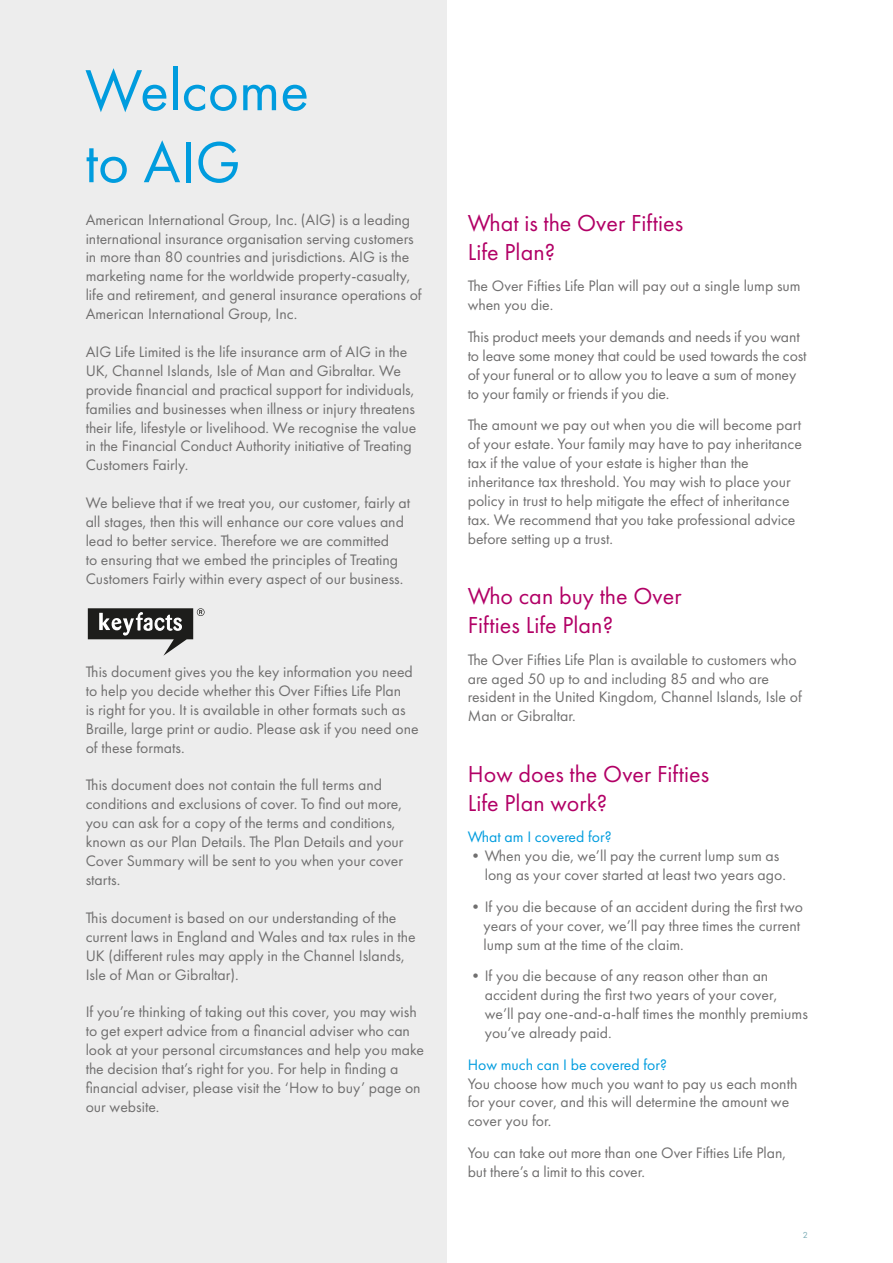
<style>
.page{position:relative;width:893px;height:1263px;background:#fff}
.page>*{position:absolute;margin:0;border:0;box-sizing:border-box;transform-origin:0 0}
.t1{font:60px/72px "Futura PT";color:#009cde}
.t2{font:24px/28.8px "Futura PT";letter-spacing:.005em;color:#b20066}
.t3{font:15.75px/18.9px "Futura PT";color:#706f6f}
.t4{font:15.75px "Futura PT";color:#009cde}
.t5{font:9px "Futura PT";color:#7bacb5}
</style>
<div class="page">
<div style="left:0;top:0;width:446px;height:1263px;background:#ededed"></div>
<svg style="left:88px;top:608px;width:117px;height:48px"></svg>
<h1 class="t1" style="left:85px;top:54px;width:226px">Welcome to AIG</h1>
<p class="t3" style="left:86px;top:210px;width:338px">American International Group, Inc. (AIG) is a leading international insurance organisation serving customers in more than 80 countries and jurisdictions. AIG is the marketing name for the worldwide property-casualty, life and retirement, and general insurance operations of American International Group, Inc.</p>
<p class="t3" style="left:86px;top:342px;width:332px">AIG Life Limited is the life insurance arm of AIG in the UK, Channel Islands, Isle of Man and Gibraltar. We provide financial and practical support for individuals, families and businesses when illness or injury threatens their life, lifestyle or livelihood. We recognise the value in the Financial Conduct Authority initiative of Treating Customers Fairly.</p>
<p class="t3" style="left:86px;top:493px;width:326px">We believe that if we treat you, our customer, fairly at all stages, then this will enhance our core values and lead to better service. Therefore we are committed<br>to ensuring that we embed the principles of Treating Customers Fairly within every aspect of our business.</p>
<p class="t3" style="left:86px;top:662px;width:335px">This document gives you the key information you need to help you decide whether this Over Fifties Life Plan<br>is right for you. It is available in other formats such as Braille, large print or audio. Please ask if you need one of these formats.</p>
<p class="t3" style="left:86px;top:776px;width:319px">This document does not contain the full terms and conditions and exclusions of cover. To find out more, you can ask for a copy of the terms and conditions, known as our Plan Details. The Plan Details and your Cover Summary will be sent to you when your cover starts.</p>
<p class="t3" style="left:86px;top:908px;width:331px">This document is based on our understanding of the current laws in England and Wales and tax rules in the UK (different rules may apply in the Channel Islands, Isle of Man or Gibraltar).</p>
<p class="t3" style="left:86px;top:1002px;width:340px">If you’re thinking of taking out this cover, you may wish to get expert advice from a financial adviser who can look at your personal circumstances and help you make the decision that’s right for you. For help in finding a financial adviser, please visit the ‘How to buy’ page on our website.</p>
<h2 class="t2" style="left:468px;top:208px;width:217px">What is the Over Fifties<br>Life Plan?</h2>
<p class="t3" style="left:468px;top:277px;width:334px">The Over Fifties Life Plan will pay out a single lump sum when you die.</p>
<p class="t3" style="left:468px;top:327px;width:340px">This product meets your demands and needs if you want to leave some money that could be used towards the cost of your funeral or to allow you to leave a sum of money to your family or friends if you die.</p>
<p class="t3" style="left:468px;top:416px;width:336px">The amount we pay out when you die will become part of your estate. Your family may have to pay inheritance tax if the value of your estate is higher than the inheritance tax threshold. You may wish to place your policy in trust to help mitigate the effect of inheritance tax. We recommend that you take professional advice before setting up a trust.</p>
<h2 class="t2" style="left:468px;top:582px;width:215px">Who can buy the Over<br>Fifties Life Plan?</h2>
<p class="t3" style="left:468px;top:650px;width:336px">The Over Fifties Life Plan is available to customers who are aged 50 up to and including 85 and who are resident in the United Kingdom, Channel Islands, Isle of Man or Gibraltar.</p>
<h2 class="t2" style="left:468px;top:759px;width:243px">How does the Over Fifties<br>Life Plan work?</h2>
<p class="t4" style="left:468px;top:828px;width:145px">What am I covered for?</p>
<p class="t3" style="left:485px;top:846px;width:303px;text-indent:-17px">•When you die, we’ll pay the current lump sum as long as your cover started at least two years ago.</p>
<p class="t3" style="left:483px;top:897px;width:321px;text-indent:-16px">•If you die because of an accident during the first two years of your cover, we’ll pay three times the current lump sum at the time of the claim.</p>
<p class="t3" style="left:485px;top:966px;width:325px;text-indent:-17px">•If you die because of any reason other than an accident during the first two years of your cover, we’ll pay one-and-a-half times the monthly premiums you’ve already paid.</p>
<p class="t4" style="left:468px;top:1055px;width:201px">How much can I be covered for?</p>
<p class="t3" style="left:468px;top:1074px;width:331px">You choose how much you want to pay us each month for your cover, and this will determine the amount we cover you for.</p>
<p class="t3" style="left:468px;top:1143px;width:320px">You can take out more than one Over Fifties Life Plan, but there’s a limit to this cover.</p>
<p class="t5" style="left:803px;top:1229px;width:7px">2</p>
</div>
